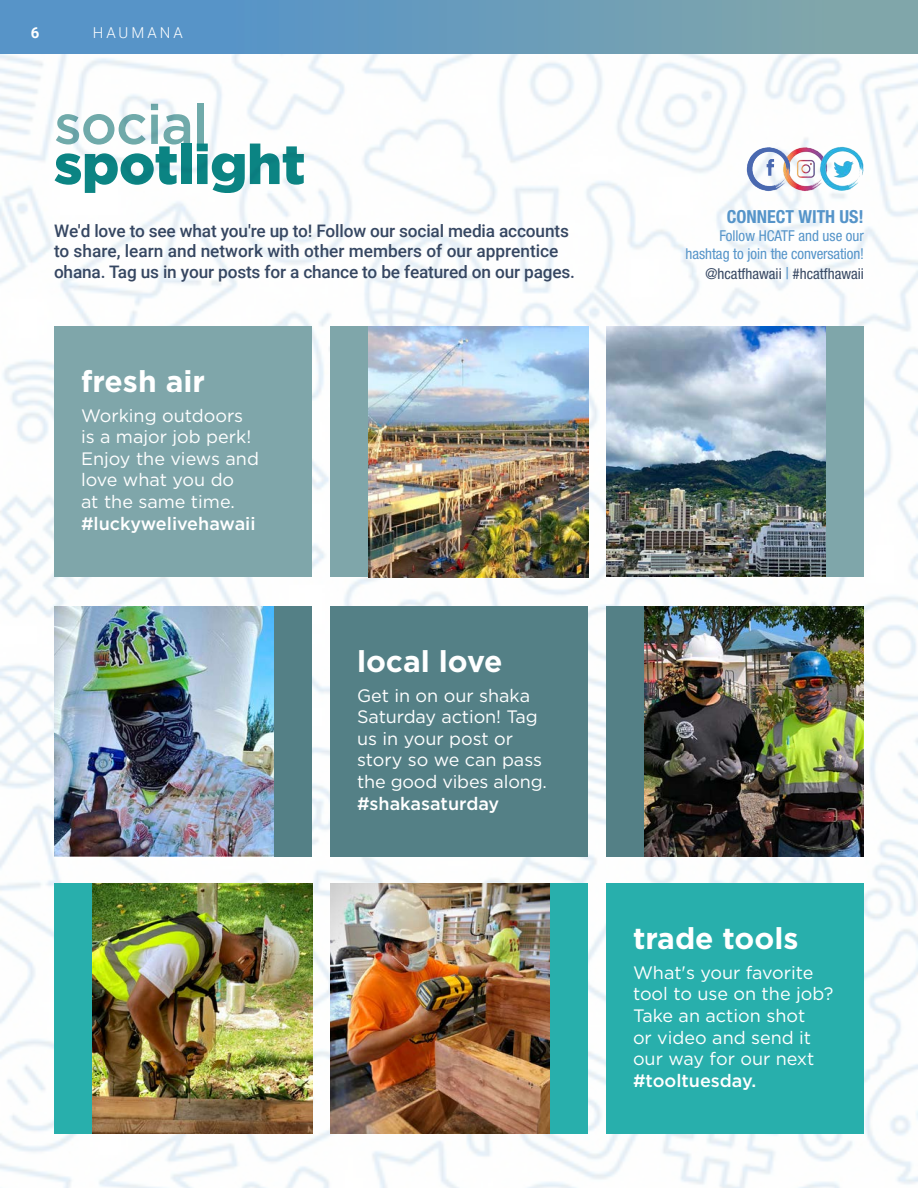
<style>
.page{position:relative;width:918px;height:1188px;background:#fff}
.page>*{position:absolute;margin:0;border:0;box-sizing:border-box;transform-origin:0 0}
.t1{font:900 55.5px "Gotham HTF";letter-spacing:-.01em;color:#0c8584}
.t2{font:500 55.5px "Gotham HTF";letter-spacing:-.02em;color:#71abab}
.t3{font:700 30px "Gotham HTF";color:#fff}
.t4{font:18px/21.6px "Gotham HTF";color:#fff}
.t5{font:700 condensed 18px "Helvetica Neue LT Std";color:#5594c9}
.t6{font:500 17.25px/20.7px "Roboto";letter-spacing:-.01em;color:#364762}
.t7{font:condensed 15px/18px "Helvetica Neue LT Std";color:#5594c9;text-align:right}
.t8{font:condensed 15px "Helvetica Neue LT Std";color:#364762}
.t9{font:300 15px "Roboto";letter-spacing:.2em;color:#fff}
.t10{font:700 15px "Roboto";color:#fff}
.s1{font-weight:500}
.s2{font-size:16.5px;color:#5594c9}
</style>
<div class="page">
<img style="left:0;top:53px;width:918px;height:1135px">
<div style="left:54px;top:883px;width:38px;height:251px;background:#28afac"></div>
<div style="left:606px;top:883px;width:258px;height:251px;background:#28afac"></div>
<div style="left:550px;top:883px;width:38px;height:251px;background:#28afac"></div>
<div style="left:274px;top:606px;width:38px;height:251px;background:#548086"></div>
<div style="left:606px;top:606px;width:38px;height:251px;background:#548086"></div>
<div style="left:330px;top:606px;width:258px;height:251px;background:#548086"></div>
<div style="left:54px;top:327px;width:258px;height:250px;background:#7fa6aa"></div>
<div style="left:330px;top:327px;width:38px;height:250px;background:#7fa6aa"></div>
<div style="left:826px;top:327px;width:38px;height:250px;background:#7fa6aa"></div>
<img style="left:368px;top:327px;width:220px;height:250px">
<img style="left:93px;top:884px;width:219px;height:250px">
<img style="left:54px;top:606px;width:220px;height:251px">
<img style="left:644px;top:606px;width:220px;height:251px">
<img style="left:606px;top:327px;width:220px;height:250px">
<img style="left:330px;top:883px;width:220px;height:250px">
<img style="left:793px;top:145px;width:25px;height:48px">
<img style="left:747px;top:145px;width:46px;height:48px">
<img style="left:818px;top:145px;width:46px;height:48px">
<div style="left:0;top:0;width:918px;height:53px;background:linear-gradient(to right,#4f90ce,#82a7a9)"></div>
<p class="t10" style="left:31px;top:22px;width:10px">6</p>
<p class="t9" style="left:93px;top:22px;width:92px">HAUMANA</p>
<h1 class="t2" style="left:54px;top:93px;width:156px">social</h1>
<h1 class="t1" style="left:54px;top:132px;width:253px">spotlight</h1>
<p class="t6" style="left:54px;top:220px;width:523px">We'd love to see what you're up to! Follow our social media accounts to share, learn and network with other members of our apprentice ohana. Tag us in your posts for a chance to be featured on our pages.</p>
<p class="t3" style="left:81px;top:364px;width:126px">fresh air</p>
<p class="t4" style="left:81px;top:404px;width:179px">Working outdoors is a major job perk!<br>Enjoy the views and love what you do<br>at the same time. <span class="s1">#luckywelivehawaii</span></p>
<p class="t3" style="left:357px;top:644px;width:147px">local love</p>
<p class="t4" style="left:357px;top:684px;width:191px">Get in on our shaka<br>Saturday action! Tag us in your post or story so we can pass the good vibes along. <span class="s1">#shakasaturday</span></p>
<p class="t5" style="left:727px;top:206px;width:139px">CONNECT WITH US!</p>
<p class="t7" style="left:685px;top:226px;width:180px">Follow HCATF and use our hashtag to join the conversation!</p>
<p class="t8" style="left:706px;top:265px;width:160px">@hcatfhawaii <span class="s2">|</span> #hcatfhawaii</p>
<p class="t3" style="left:633px;top:921px;width:167px">trade tools</p>
<p class="t4" style="left:633px;top:961px;width:202px">What's your favorite tool to use on the job?<br>Take an action shot<br>or video and send it our way for our next <span class="s1">#tooltuesday.</span></p>
</div>
